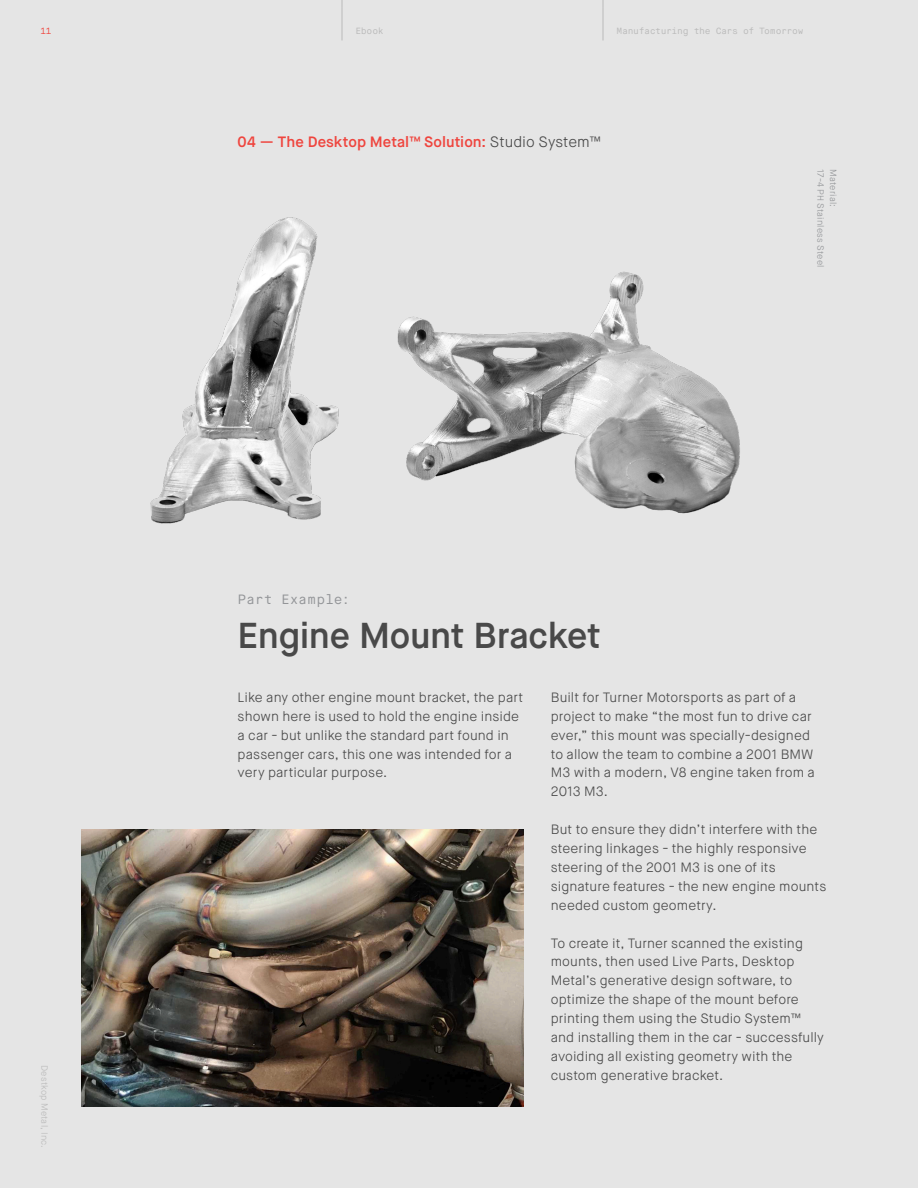
<style>
.page{position:relative;width:918px;height:1188px;background:#e5e5e5}
.page>*{position:absolute;margin:0;border:0;box-sizing:border-box;transform-origin:0 0}
.Title_Part_sample{font:600 36px "Maison Neue";letter-spacing:-.01em;color:#494949}
.Body_Title_small{font:600 15px "Maison Neue";color:#ef453e}
.Body_small_text{font:300 13.5px/18.9px "Maison Neue";letter-spacing:.005em;color:#494949}
.Body_Title_small_Mon{font:13.5px "Maison Neue Mono";letter-spacing:-.01em;color:#939598}
.t1{font:9px "Maison Neue Mono";letter-spacing:-.035em;color:#bababa}
.Body_small_text-2{font:300 9px "Maison Neue";letter-spacing:.025em;color:#939598}
.t2{font:300 9px "Maison Neue";letter-spacing:.02em;color:#bababa}
.t3{font:9px "Maison Neue Mono";color:#ef453e}
.s1{font-weight:300;color:#494949}
</style>
<div class="page">
<hr style="left:342px;top:8px;width:1px;height:32px;background:#bababa">
<hr style="left:603px;top:8px;width:1px;height:32px;background:#bababa">
<img style="left:85px;top:171px;width:744px;height:394px">
<img style="left:81px;top:829px;width:443px;height:277px">
<p class="t3" style="left:40px;top:26px;width:13px">11</p>
<p class="t1" style="left:356px;top:26px;width:30px">Ebook</p>
<p class="t1" style="left:616px;top:26px;width:189px">Manufacturing the Cars of Tomorrow</p>
<p class="t2" style="left:50px;top:1065px;width:85px;rotate:90deg">Destkop Metal, Inc.</p>
<p class="Body_Title_small" style="left:238px;top:132px;width:365px">04 — The Desktop Metal™ Solution: <span class="s1">Studio System™</span></p>
<p class="Body_small_text-2" style="left:826px;top:169px;width:100px;rotate:90deg">17-4 PH Stainless Steel</p>
<p class="Body_small_text-2" style="left:839px;top:169px;width:39px;rotate:90deg">Material:</p>
<p class="Body_Title_small_Mon" style="left:238px;top:591px;width:114px">Part Example:</p>
<p class="Title_Part_sample" style="left:238px;top:612px;width:365px">Engine Mount Bracket</p>
<p class="Body_small_text" style="left:551px;top:688px;width:266px">Built for Turner Motorsports as part of a project to make “the most fun to drive car ever,” this mount was specially-designed to allow the team to combine a 2001 BMW M3 with a modern, V8 engine taken from a 2013 M3.</p>
<p class="Body_small_text" style="left:551px;top:820px;width:277px">But to ensure they didn’t interfere with the steering linkages - the highly responsive steering of the 2001 M3 is one of its signature features - the new engine mounts needed custom geometry.</p>
<p class="Body_small_text" style="left:551px;top:934px;width:275px">To create it, Turner scanned the existing mounts, then used Live Parts, Desktop Metal’s generative design software, to optimize the shape of the mount before printing them using the Studio System™ and installing them in the car - successfully avoiding all existing geometry with the custom generative bracket.</p>
<p class="Body_small_text" style="left:238px;top:688px;width:287px">Like any other engine mount bracket, the part shown here is used to hold the engine inside a car - but unlike the standard part found in passenger cars, this one was intended for a very particular purpose.</p>
</div>
